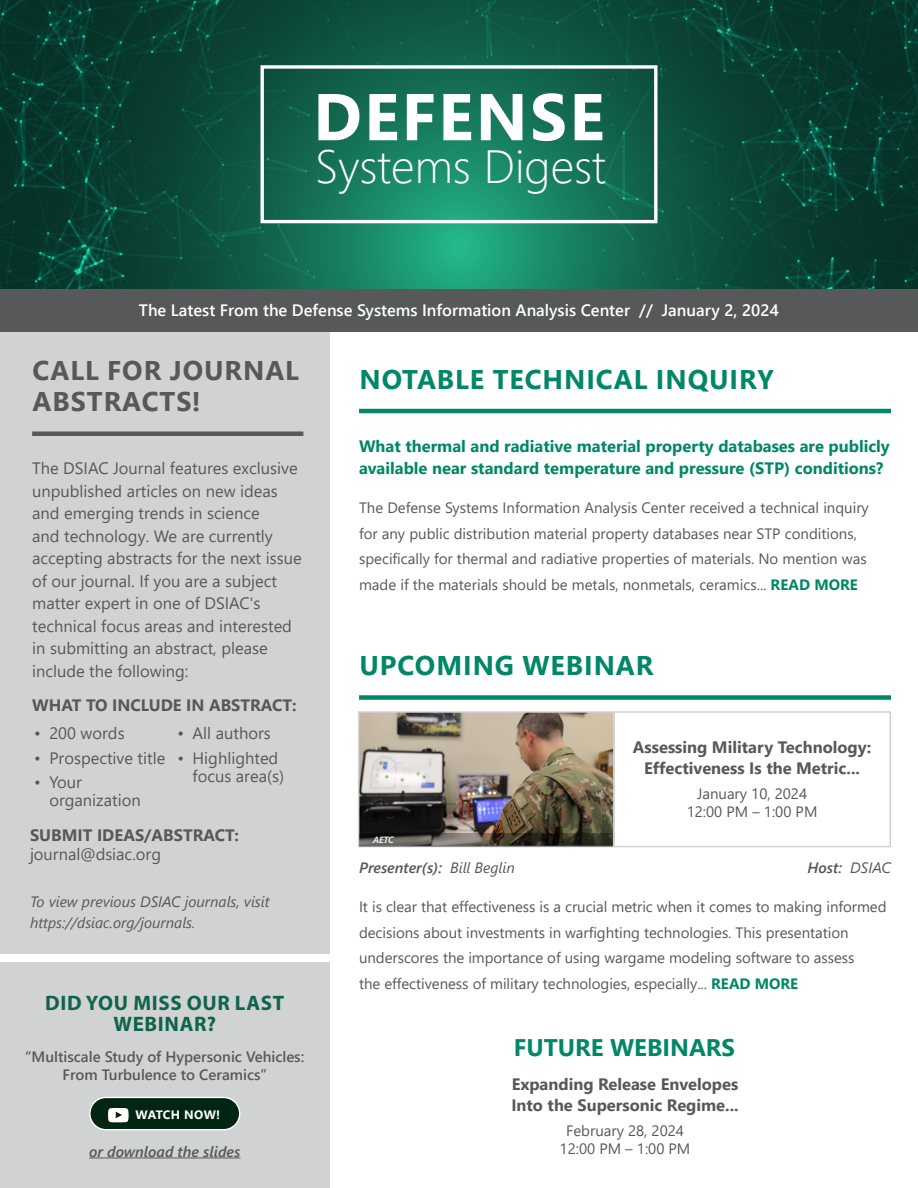
<style>
.page{position:relative;width:918px;height:1188px;background:#fff}
.page>*{position:absolute;margin:0;border:0;box-sizing:border-box;transform-origin:0 0}
.t1{font:700 66px "Segoe UI";letter-spacing:.035em;color:#fff}
.t2{font:300 46.5px "Segoe UI";color:#fff}
.Heading_1_-_Green{font:700 27px "Segoe UI";letter-spacing:.035em;color:#008767}
.Heading_1_-_Gray{font:700 27px/31.5px "Segoe UI";letter-spacing:.035em;color:#57585a}
.Copy{font:700 24px "Segoe UI";color:#008767}
.t3{font:700 21px/21px "Myriad Pro";letter-spacing:.03em;color:#0e644c;text-align:center}
.SN_Heading_2{font:16.5px/22.5px "Segoe UI";color:#57585a}
.Heading_2_-_Green{font:700 16.5px/22.5px "Segoe UI";color:#008767}
.Cover_Banner_Text{font:600 16.5px "Segoe UI";color:#fff}
.Webinar_Header{font:700 16.5px/21px "Segoe UI";color:#57585a;text-align:center}
.Copy-2{font:700 16.5px/21px "Segoe UI";color:#57585a}
.SP_Heading{font:700 16.5px "Segoe UI";color:#57585a}
.Heading_2_-_Green-2{font:15px/25.5px "Segoe UI";color:#57585a}
.Copy-3{font:15px/25.5px "Segoe UI";letter-spacing:-.005em;color:#57585a}
.Heading_2_-_Green-3{font:600 15px/18px "Segoe UI";color:#57585a;text-align:center}
.SN_Copy{font:italic 15px/21px "Segoe UI";color:#57585a}
.Webinar_Dates{font:15px/18px "Segoe UI";color:#57585a;text-align:center}
.Heading_3_-_First_word_bolded{font:italic 600 15px "Segoe UI";color:#57585a}
.Heading_2_-_Green-4{font:italic 600 15px "Segoe UI";color:#57585a}
.Grey_Button_Text{font:700 12.15px "Segoe UI";letter-spacing:.015em;color:#fff}
.Image_Source{font:italic 600 9px "Segoe UI";color:#fff}
.s1{font-weight:700;color:#008767}
.s2{font-weight:400}
</style>
<div class="page">
<hr style="left:359px;top:409px;width:532px;height:4px;background:#008767">
<div style="left:359px;top:695px;width:532px;height:5px;background:#008767"></div>
<div style="left:0;top:332px;width:330px;height:622px;background:#d1d2d4"></div>
<div style="left:0;top:963px;width:330px;height:225px;background:#d1d2d4"></div>
<div style="left:0;top:289px;width:918px;height:43px;background:#57585a"></div>
<img style="left:358px;top:711px;width:533px;height:137px">
<svg style="left:360px;top:833px;width:253px;height:13px;background:#48443b"></svg>
<hr style="left:89px;top:1158px;width:151px;height:1px;background:#57585a">
<div style="left:90px;top:1097px;width:150px;height:33px;background:#002513;border-radius:16px"></div>
<svg style="left:108px;top:1108px;width:21px;height:15px"></svg>
<div style="left:89px;top:1097px;width:151px;height:33px;border:1px solid #fff;border-radius:16px"></div>
<div style="left:32px;top:431px;width:271px;height:5px;background:#57585a"></div>
<img style="left:0;top:0;width:918px;height:289px">
<div style="left:261px;top:65px;width:396px;height:158px;border:3px solid #fff"></div>
<h1 class="t1" style="left:313px;top:55px;width:293px">DEFENSE</h1>
<h2 class="t2" style="left:315px;top:123px;width:292px">Systems Digest</h2>
<p class="Cover_Banner_Text" style="left:139px;top:295px;width:642px">The Latest From the Defense Systems Information Analysis Center // January 2, 2024</p>
<p class="Heading_1_-_Gray" style="left:33px;top:352px;width:268px">CALL FOR JOURNAL<br>ABSTRACTS!</p>
<p class="SN_Heading_2" style="left:32px;top:456px;width:271px">The DSIAC Journal features exclusive unpublished articles on new ideas and emerging trends in science<br>and technology. We are currently accepting abstracts for the next issue of our journal. If you are a subject matter expert in one of DSIAC's technical focus areas and interested in submitting an abstract, please include the following:</p>
<p class="SP_Heading" style="left:32px;top:690px;width:266px">WHAT TO INCLUDE IN ABSTRACT:</p>
<p class="SN_Heading_2" style="left:34px;top:721px;width:92px">• 200 words</p>
<p class="SN_Heading_2" style="left:34px;top:745px;width:133px">• Prospective title</p>
<p class="SN_Heading_2" style="left:49px;top:772px;width:93px;line-height:18px;text-indent:-15px">• Your organization</p>
<p class="SN_Heading_2" style="left:177px;top:721px;width:95px">• All authors</p>
<p class="SN_Heading_2" style="left:193px;top:747px;width:93px;line-height:18px;text-indent:-15px">• Highlighted focus area(s)</p>
<p class="SP_Heading" style="left:30px;top:820px;width:211px">SUBMIT IDEAS/ABSTRACT:</p>
<p class="SN_Heading_2" style="left:30px;top:842px;width:133px">journal@dsiac.org</p>
<p class="SN_Copy" style="left:30px;top:889px;width:241px">To view previous DSIAC journals, visit https://dsiac.org/journals.</p>
<p class="t3" style="left:45px;top:991px;width:241px">DID YOU MISS OUR LAST<br>WEBINAR?</p>
<p class="Heading_2_-_Green-3" style="left:25px;top:1047px;width:281px">“Multiscale Study of Hypersonic Vehicles:<br>From Turbulence to Ceramics”</p>
<p class="Grey_Button_Text" style="left:136px;top:1103px;width:86px">WATCH NOW!</p>
<p class="Heading_2_-_Green-4" style="left:89px;top:1137px;width:153px">or download the slides</p>
<p class="Heading_1_-_Green" style="left:360px;top:353px;width:416px">NOTABLE TECHNICAL INQUIRY</p>
<p class="Heading_2_-_Green" style="left:359px;top:433px;width:532px">What thermal and radiative material property databases are publicly available near standard temperature and pressure (STP) conditions?</p>
<p class="Heading_2_-_Green-2" style="left:359px;top:494px;width:511px">The Defense Systems Information Analysis Center received a technical inquiry for any public distribution material property databases near STP conditions, specifically for thermal and radiative properties of materials. No mention was made if the materials should be metals, nonmetals, ceramics... <span class="s1">READ MORE</span></p>
<p class="Heading_1_-_Green" style="left:360px;top:640px;width:296px">UPCOMING WEBINAR</p>
<p class="Image_Source" style="left:373px;top:831px;width:22px">AETC</p>
<p class="Webinar_Header" style="left:633px;top:736px;width:240px">Assessing Military Technology:<br>Effectiveness Is the Metric...</p>
<p class="Webinar_Dates" style="left:687px;top:783px;width:132px">January 10, 2024<br>12:00 PM – 1:00 PM</p>
<p class="Heading_3_-_First_word_bolded" style="left:359px;top:854px;width:157px">Presenter(s): <span class="s2">Bill Beglin</span></p>
<p class="Heading_3_-_First_word_bolded" style="left:808px;top:854px;width:85px">Host: <span class="s2">DSIAC</span></p>
<p class="Copy-3" style="left:359px;top:893px;width:529px">It is clear that effectiveness is a crucial metric when it comes to making informed decisions about investments in warfighting technologies. This presentation underscores the importance of using wargame modeling software to assess<br>the effectiveness of military technologies, especially... <span class="s1">READ MORE</span></p>
<p class="Copy" style="left:514px;top:1025px;width:223px">FUTURE WEBINARS</p>
<p class="Copy-2" style="left:511px;top:1073px;width:229px">Expanding Release Envelopes<br>Into the Supersonic Regime...</p>
<p class="Webinar_Dates" style="left:560px;top:1120px;width:132px">February 28, 2024<br>12:00 PM – 1:00 PM</p>
</div>
